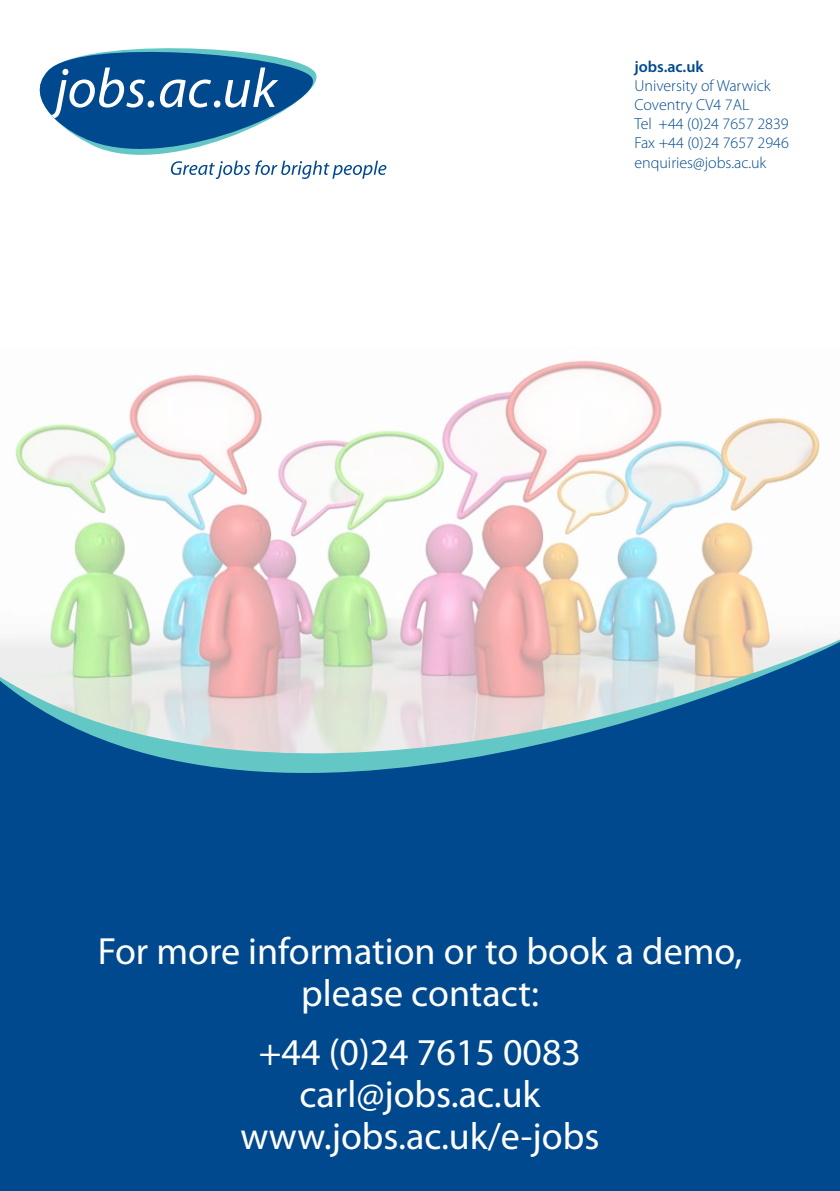
<style>
.page{position:relative;width:840px;height:1191px;background:#fff}
.page>*{position:absolute;margin:0;border:0;box-sizing:border-box;transform-origin:0 0}
.t1{font:38px/42px "Myriad Pro";color:#fff;text-align:center}
.t2{font:300 16px "Myriad Pro";color:#01498e}
.t3{font:600 16px "Myriad Pro";color:#01498e}
</style>
<div class="page">
<img style="left:15px;top:360px;width:805px;height:269px">
<div style="left:0;top:926px;width:839px;height:265px;background:#01498e"></div>
<svg style="left:0;top:629px;width:839px;height:297px;background:#4a7aa5"></svg>
<svg style="left:39px;top:48px;width:347px;height:131px"></svg>
<p class="t3" style="left:634px;top:56px;width:71px">jobs.ac.uk</p>
<p class="t2" style="left:634px;top:76px;width:138px">University of Warwick</p>
<p class="t2" style="left:634px;top:95px;width:116px">Coventry CV4 7AL</p>
<p class="t2" style="left:634px;top:114px;width:156px">Tel +44 (0)24 7657 2839</p>
<p class="t2" style="left:634px;top:133px;width:156px">Fax +44 (0)24 7657 2946</p>
<p class="t2" style="left:634px;top:153px;width:133px">enquiries@jobs.ac.uk</p>
<p class="t1" style="left:98px;top:930px;width:645px">For more information or to book a demo, please contact:</p>
<p class="t1" style="left:259px;top:1031px;width:323px">+44 (0)24 7615 0083</p>
<p class="t1" style="left:299px;top:1073px;width:242px">carl@jobs.ac.uk</p>
<p class="t1" style="left:240px;top:1115px;width:360px">www.jobs.ac.uk/e-jobs</p>
</div>
